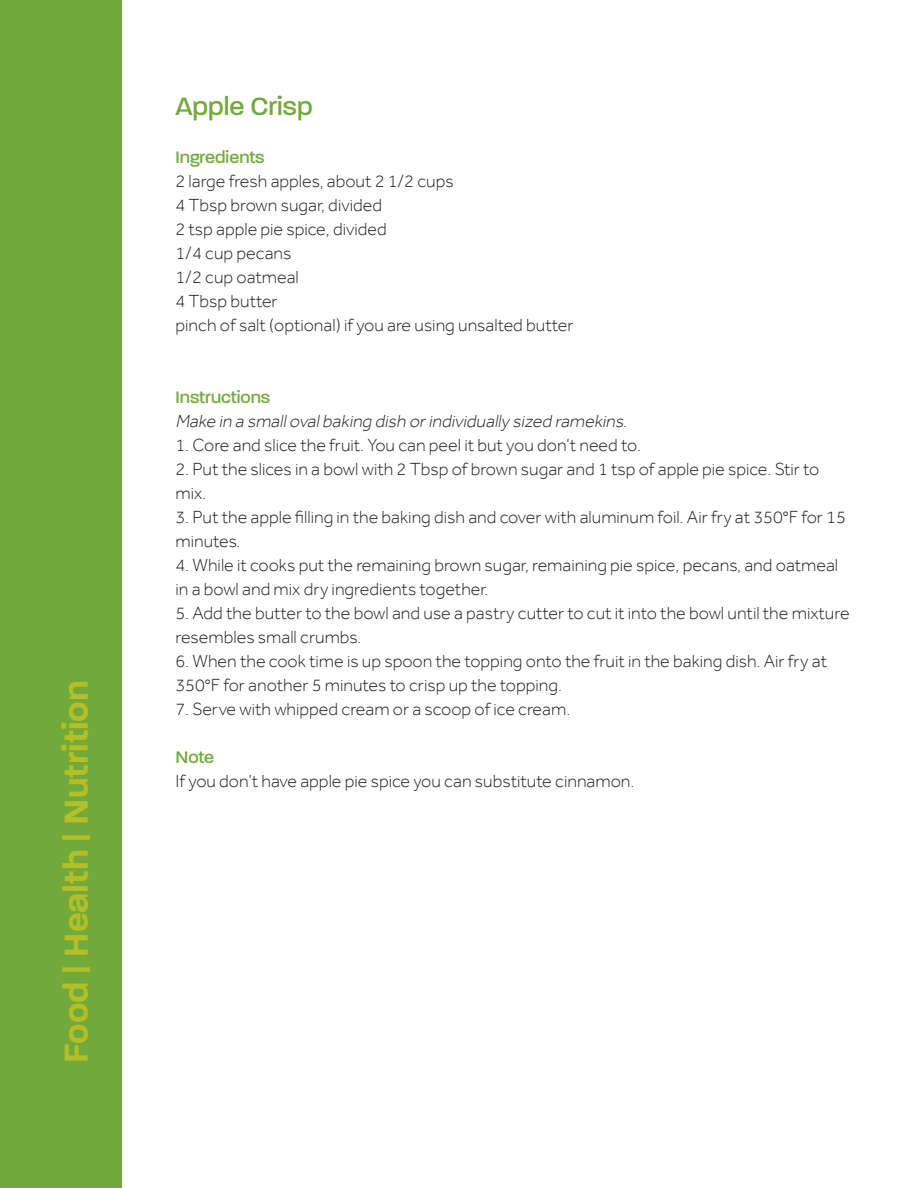
<style>
.page{position:relative;width:918px;height:1188px;background:#fff}
.page>*{position:absolute;margin:0;border:0;box-sizing:border-box;transform-origin:0 0}
.t1{font:600 36px "Paralucent";color:#b4be27}
.t2{font:500 27px "Paralucent";color:#71aa3b}
.t3{font:300 18px/24px "Effra";color:#231f20}
.t4{font:italic 300 18px "Effra";color:#231f20}
.t5{font:500 18px "Paralucent";color:#71aa3b}
</style>
<div class="page">
<div style="left:0;top:0;width:122px;height:1188px;background:#71aa3b"></div>
<p class="t1" style="left:54px;top:1063px;width:384px;rotate:-90deg">Food | Health | Nutrition</p>
<p class="t2" style="left:176px;top:90px;width:139px">Apple Crisp</p>
<p class="t5" style="left:176px;top:146px;width:91px">Ingredients</p>
<p class="t3" style="left:176px;top:169px;width:280px">2 large fresh apples, about 2 1/2 cups</p>
<p class="t3" style="left:176px;top:193px;width:208px">4 Tbsp brown sugar, divided</p>
<p class="t3" style="left:176px;top:217px;width:213px">2 tsp apple pie spice, divided</p>
<p class="t3" style="left:176px;top:241px;width:117px">1/4 cup pecans</p>
<p class="t3" style="left:176px;top:265px;width:125px">1/2 cup oatmeal</p>
<p class="t3" style="left:176px;top:289px;width:104px">4 Tbsp butter</p>
<p class="t3" style="left:176px;top:313px;width:399px">pinch of salt (optional) if you are using unsalted butter</p>
<p class="t5" style="left:176px;top:386px;width:96px">Instructions</p>
<p class="t4" style="left:176px;top:410px;width:459px">Makeinasmallovalbakingdishorindividuallysizedramekins.</p>
<p class="t3" style="left:176px;top:433px;width:467px">1. Core and slice the fruit. You can peel it but you don’t need to.</p>
<p class="t3" style="left:176px;top:457px;width:645px">2. Put the slices in a bowl with 2 Tbsp of brown sugar and 1 tsp of apple pie spice. Stir to mix.</p>
<p class="t3" style="left:176px;top:505px;width:672px">3. Put the apple filling in the baking dish and cover with aluminum foil. Air fry at 350°F for 15 minutes.</p>
<p class="t3" style="left:176px;top:553px;width:664px">4. While it cooks put the remaining brown sugar, remaining pie spice, pecans, and oatmeal in a bowl and mix dry ingredients together.</p>
<p class="t3" style="left:176px;top:601px;width:676px">5. Add the butter to the bowl and use a pastry cutter to cut it into the bowl until the mixture resembles small crumbs.</p>
<p class="t3" style="left:176px;top:649px;width:653px">6. When the cook time is up spoon the topping onto the fruit in the baking dish. Air fry at<br>350°F for another 5 minutes to crisp up the topping.</p>
<p class="t3" style="left:176px;top:697px;width:396px">7. Serve with whipped cream or a scoop of ice cream.</p>
<p class="t5" style="left:176px;top:746px;width:40px">Note</p>
<p class="t3" style="left:176px;top:769px;width:460px">If you don’t have apple pie spice you can substitute cinnamon.</p>
</div>
